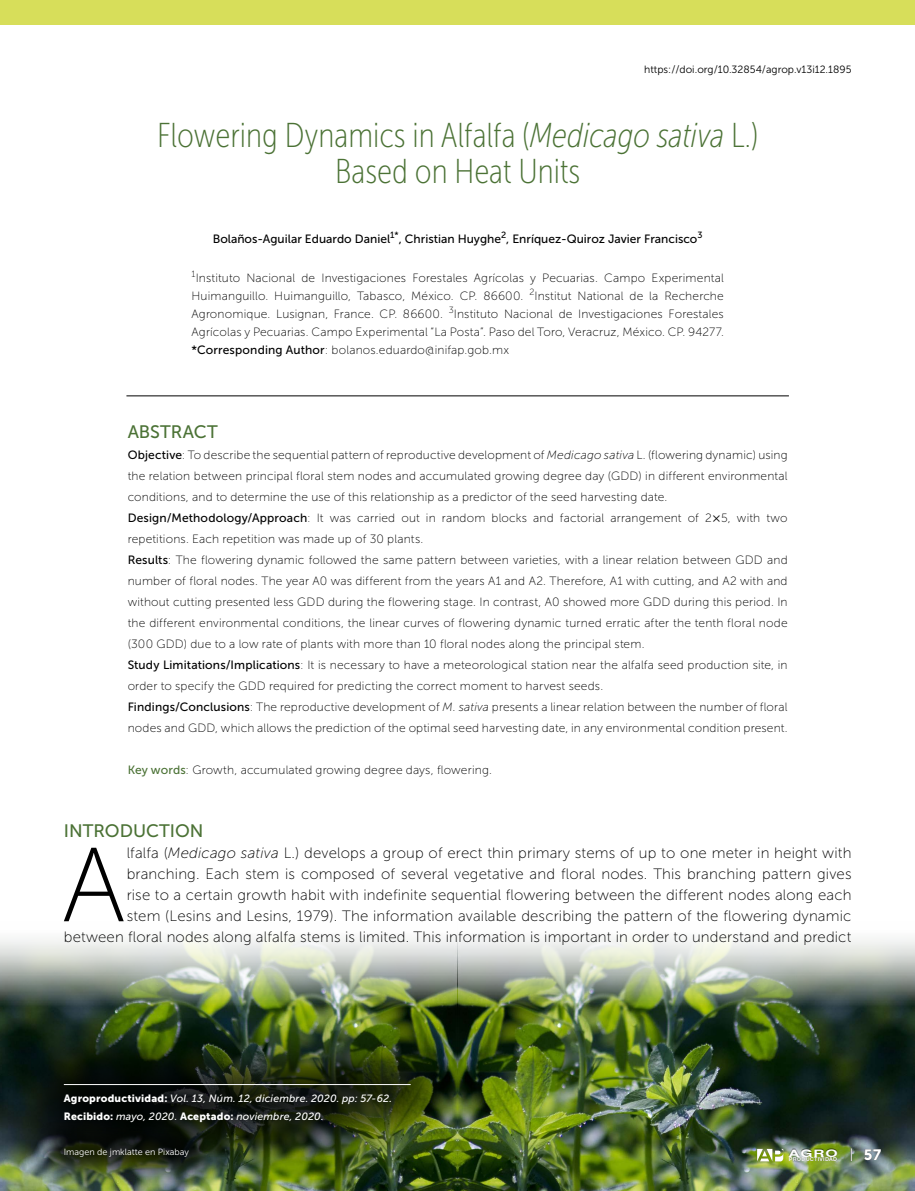
<style>
.page{position:relative;width:915px;height:1191px;background:#fff}
.page>*{position:absolute;margin:0;border:0;box-sizing:border-box;transform-origin:0 0}
.t1{font:105px "Museo Sans 100";color:#000}
.t2{font:34.5px/36px "Museo Sans Cond 100";color:#4b7235;text-align:center}
.t3{font:18px "Museo Sans 500";color:#4b7235}
.t4{font:15px/21px "Museo Sans 100";letter-spacing:.01em;color:#000;text-align:right}
.t5{font:15px "Museo Sans 900";color:#fff}
.t6{font:12px/21px "Museo Sans 100";letter-spacing:.015em;color:#000;text-align:justify}
.t7{font:12px "Museo Sans 500";color:#000}
.t8{font:italic 10.5px/18px "Museo Sans 500";letter-spacing:.015em;color:#fff}
.t9{font:10.5px "Museo Sans 300";color:#000}
.t10{font:700 10.35px "Swiss 721 BT";color:#fff;scale:1.52 1}
.t11{font:9px "Museo Sans 300";color:#fff}
.t12{font:9px "Museo Sans 100";color:#000}
.t13{font:700 5.4px "Swiss 721 BT";letter-spacing:.03em;color:#fff}
.s1{font-style:italic}
.s2{font-family:"Museo Sans 500"}
.s3{font-family:"Museo Sans 500";color:#4b7235}
.s4{font-family:"Museo Sans 900";font-style:normal}
</style>
<div class="page">
<img style="left:0;top:935px;width:914px;height:256px">
<div style="left:0;top:0;width:914px;height:24px;background:#d7de5a"></div>
<div style="left:0;top:1016px;width:476px;height:172px;background:#000;opacity:.85"></div>
<hr style="left:64px;top:1084px;width:346px;height:1px;background:#fff">
<hr style="left:126px;top:395px;width:662px;height:1px;background:#000">
<div style="left:34px;top:1118px;width:185px;height:69px;background:#000;opacity:.75"></div>
<svg style="left:756px;top:1148px;width:27px;height:13px"></svg>
<svg style="left:850px;top:1148px;width:1px;height:13px"></svg>
<p class="t9" style="left:644px;top:64px;width:209px">https://doi.org/10.32854/agrop.v13i12.1895</p>
<h2 class="t2" style="left:157px;top:117px;width:602px">Flowering Dynamics in Alfalfa (<span class="s1">Medicago sativa</span> L.)<br>Based on Heat Units</h2>
<p class="t7" style="left:213px;top:232px;width:491px">Bolaños-Aguilar Eduardo Daniel<sup>1*</sup>, Christian Huyghe<sup>2</sup>, Enríquez-Quiroz Javier Francisco<sup>3</sup></p>
<p class="t12" style="left:191px;top:269px;width:5px">1</p>
<p class="t6" style="left:191px;top:269px;width:533px;line-height:18px;text-indent:4px">Instituto Nacional de Investigaciones Forestales Agrícolas y Pecuarias. Campo Experimental Huimanguillo. Huimanguillo, Tabasco, México. CP. 86600. <sup>2</sup>Institut National de la Recherche Agronomique. Lusignan, France. CP. 86600. <sup>3</sup>Instituto Nacional de Investigaciones Forestales Agrícolas y Pecuarias. Campo Experimental “La Posta”. Paso del Toro, Veracruz, México. CP. 94277. <span class="s2">*Corresponding Author</span>: bolanos.eduardo@inifap.gob.mx</p>
<h3 class="t3" style="left:128px;top:422px;width:92px">ABSTRACT</h3>
<p class="t6" style="left:128px;top:444px;width:661px;text-align:left"><span class="s2">Objective</span>: To describe the sequential pattern of reproductive development of <span class="s1">Medicago sativa</span> L. (flowering dynamic) using the relation between principal floral stem nodes and accumulated growing degree day (GDD) in different environmental conditions, and to determine the use of this relationship as a predictor of the seed harvesting date.<br><span class="s2">Design/Methodology/Approach</span>: It was carried out in random blocks and factorial arrangement of 2 5, with two repetitions. Each repetition was made up of 30 plants.<br><span class="s2">Results</span>: The flowering dynamic followed the same pattern between varieties, with a linear relation between GDD and number of floral nodes. The year A0 was different from the years A1 and A2. Therefore, A1 with cutting, and A2 with and without cutting presented less GDD during the flowering stage. In contrast, A0 showed more GDD during this period. In the different environmental conditions, the linear curves of flowering dynamic turned erratic after the tenth floral node (300 GDD) due to a low rate of plants with more than 10 floral nodes along the principal stem.<br><span class="s2">Study Limitations/Implications</span>: It is necessary to have a meteorological station near the alfalfa seed production site, in order to specify the GDD required for predicting the correct moment to harvest seeds.<br><span class="s2">Findings/Conclusions</span>: The reproductive development of <span class="s1">M. sativa</span> presents a linear relation between the number of floral nodes and GDD, which allows the prediction of the optimal seed harvesting date, in any environmental condition present.</p>
<p class="t6" style="left:128px;top:759px;width:365px"><span class="s3">Key words</span>: Growth, accumulated growing degree days, flowering.</p>
<h3 class="t3" style="left:64px;top:821px;width:141px">INTRODUCTION</h3>
<h1 class="t1" style="left:62px;top:829px;width:65px">A</h1>
<p class="t4" style="left:64px;top:842px;width:789px">lfalfa (<span class="s1">Medicago sativa</span> L.) develops a group of erect thin primary stems of up to one meter in height with branching. Each stem is composed of several vegetative and floral nodes. This branching pattern gives<br>rise to a certain growth habit with indefinite sequential flowering between the different nodes along each<br>stem (Lesins and Lesins, 1979). The information available describing the pattern of the flowering dynamic between floral nodes along alfalfa stems is limited. This information is important in order to understand and predict</p>
<p class="t8" style="left:64px;top:1089px;width:329px"><span class="s4">Agroproductividad:</span> Vol. 13, Núm. 12, diciembre. 2020. pp: 57-62.<br><span class="s4">Recibido:</span> mayo, 2020. <span class="s4">Aceptado:</span> noviembre, 2020.</p>
<p class="t11" style="left:64px;top:1147px;width:126px">Imagen de jmklatte en Pixabay</p>
<p class="t10" style="left:788px;top:1146px;width:34px">AGRO</p>
<p class="t5" style="left:863px;top:1146px;width:19px">57</p>
<p class="t13" style="left:788px;top:1156px;width:50px">PRODUCTIVIDAD</p>
</div>
